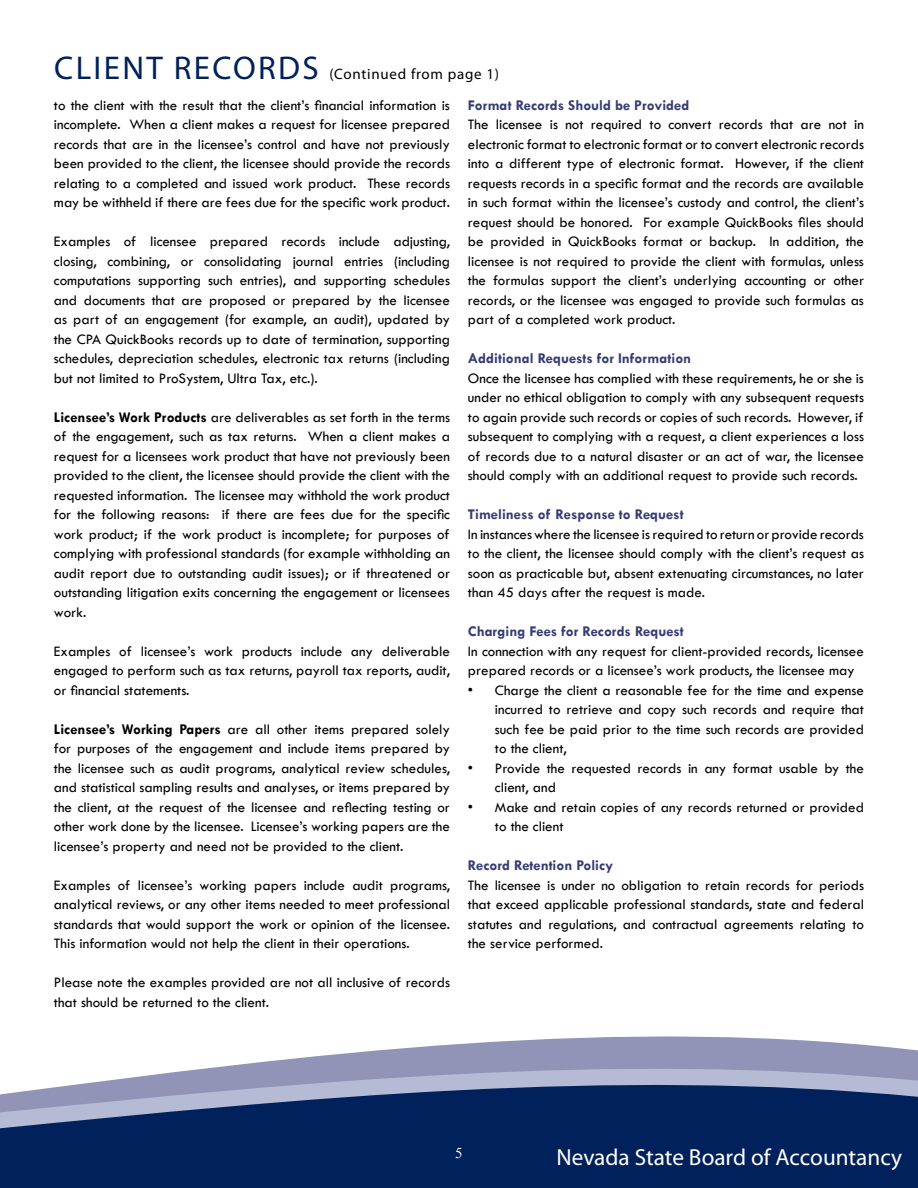
<style>
.page{position:relative;width:918px;height:1188px;background:#fff}
.page>*{position:absolute;margin:0;border:0;box-sizing:border-box;transform-origin:0 0}
.t1{font:23.25px "Myriad";color:#fff}
.t2{font:15px/19.5px "Tw Cen";color:#000;text-align:justify}
.t3{font:700 15px "Tw Cen";color:#363c74}
.t4{font:15px "Myriad Pro";letter-spacing:.05em;color:#000}
.t5{font:15px "Times New Roman";color:#fff}
.s1{font-size:33px;color:#00215b}
.s2{font-weight:700}
</style>
<div class="page">
<svg style="left:0;top:1038px;width:918px;height:150px;background:#4a5f8a"></svg>
<p class="t4" style="left:54px;top:64px;width:446px"><span class="s1">CLIENT RECORDS</span> (Continued from page 1)</p>
<p class="t2" style="left:54px;top:95px;width:398px">to the client with the result that the client’s financial information is incomplete. When a client makes a request for licensee prepared records that are in the licensee’s control and have not previously been provided to the client, the licensee should provide the records relating to a completed and issued work product. These records may be withheld if there are fees due for the specific work product.</p>
<p class="t2" style="left:54px;top:232px;width:398px">Examples of licensee prepared records include adjusting, closing, combining, or consolidating journal entries (including computations supporting such entries), and supporting schedules and documents that are proposed or prepared by the licensee as part of an engagement (for example, an audit), updated by the CPA QuickBooks records up to date of termination, supporting schedules, depreciation schedules, electronic tax returns (including but not limited to ProSystem, Ultra Tax, etc.).</p>
<p class="t2" style="left:54px;top:407px;width:398px"><span class="s2">Licensee’s Work Products</span> are deliverables as set forth in the terms of the engagement, such as tax returns. When a client makes a request for a licensees work product that have not previously been provided to the client, the licensee should provide the client with the requested information. The licensee may withhold the work product for the following reasons: if there are fees due for the specific work product; if the work product is incomplete; for purposes of complying with professional standards (for example withholding an audit report due to outstanding audit issues); or if threatened or outstanding litigation exits concerning the engagement or licensees work.</p>
<p class="t2" style="left:54px;top:641px;width:398px">Examples of licensee’s work products include any deliverable engaged to perform such as tax returns, payroll tax reports, audit, or financial statements.</p>
<p class="t2" style="left:54px;top:719px;width:398px"><span class="s2">Licensee’s Working Papers</span> are all other items prepared solely for purposes of the engagement and include items prepared by the licensee such as audit programs, analytical review schedules, and statistical sampling results and analyses, or items prepared by the client, at the request of the licensee and reflecting testing or other work done by the licensee. Licensee’s working papers are the licensee’s property and need not be provided to the client.</p>
<p class="t2" style="left:54px;top:875px;width:398px">Examples of licensee’s working papers include audit programs, analytical reviews, or any other items needed to meet professional standards that would support the work or opinion of the licensee.<br>This information would not help the client in their operations.</p>
<p class="t2" style="left:54px;top:973px;width:398px">Please note the examples provided are not all inclusive of records that should be returned to the client.</p>
<p class="t3" style="left:468px;top:96px;width:223px">Format Records Should be Provided</p>
<p class="t2" style="left:468px;top:115px;width:398px">The licensee is not required to convert records that are not in electronic format to electronic format or to convert electronic records into a different type of electronic format. However, if the client requests records in a specific format and the records are available in such format within the licensee’s custody and control, the client’s request should be honored. For example QuickBooks files should be provided in QuickBooks format or backup. In addition, the licensee is not required to provide the client with formulas, unless the formulas support the client’s underlying accounting or other records, or the licensee was engaged to provide such formulas as part of a completed work product.</p>
<p class="t3" style="left:468px;top:350px;width:225px">Additional Requests for Information</p>
<p class="t2" style="left:468px;top:368px;width:398px">Once the licensee has complied with these requirements, he or she is under no ethical obligation to comply with any subsequent requests to again provide such records or copies of such records. However, if subsequent to complying with a request, a client experiences a loss of records due to a natural disaster or an act of war, the licensee should comply with an additional request to provide such records.</p>
<p class="t3" style="left:468px;top:506px;width:217px">Timeliness of Response to Request</p>
<p class="t2" style="left:468px;top:524px;width:397px">In instances where the licensee is required to return or provide records to the client, the licensee should comply with the client’s request as soon as practicable but, absent extenuating circumstances, no later than 45 days after the request is made.</p>
<p class="t3" style="left:468px;top:623px;width:217px">Charging Fees for Records Request</p>
<p class="t2" style="left:468px;top:641px;width:397px">In connection with any request for client-provided records, licensee prepared records or a licensee’s work products, the licensee may</p>
<p class="t2" style="left:495px;top:680px;width:371px;text-indent:-27px">• Charge the client a reasonable fee for the time and expense incurred to retrieve and copy such records and require that such fee be paid prior to the time such records are provided to the client,</p>
<p class="t2" style="left:495px;top:758px;width:370px;text-indent:-27px">• Provide the requested records in any format usable by the client, and</p>
<p class="t2" style="left:495px;top:797px;width:371px;text-indent:-27px">• Make and retain copies of any records returned or provided to the client</p>
<p class="t3" style="left:468px;top:857px;width:147px">Record Retention Policy</p>
<p class="t2" style="left:468px;top:875px;width:398px">The licensee is under no obligation to retain records for periods that exceed applicable professional standards, state and federal statutes and regulations, and contractual agreements relating to the service performed.</p>
<p class="t5" style="left:455px;top:1143px;width:9px">5</p>
<h1 class="t1" style="left:557px;top:1146px;width:347px">Nevada State Board of Accountancy</h1>
</div>
